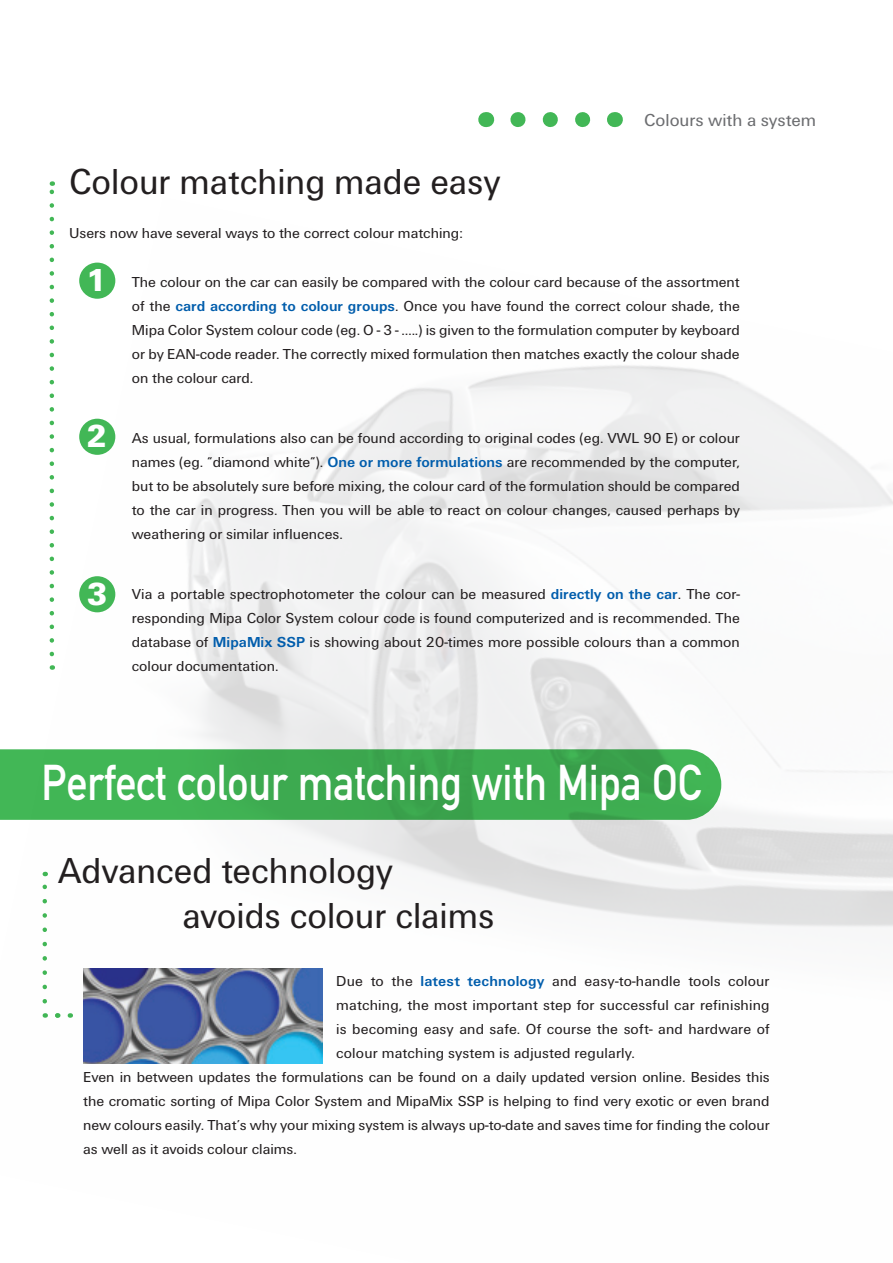
<style>
.page{position:relative;width:893px;height:1263px;background:#fff}
.page>*{position:absolute;margin:0;border:0;box-sizing:border-box;transform-origin:0 0}
.t1{font:49.5px "DIN Mittelschrift";color:#fff;scale:.85 1}
.t2{font:37.5px/45px "Unitus T";color:#231f20;scale:.95 1}
.t3{font:900 33px "Unitus T";color:#fff}
.t4{font:18px "Unitus T";color:#6c6d70}
.t5{font:15px/24px "Unitus T";color:#231f20;text-align:justify}
.s1{font-weight:700;color:#015dac}
</style>
<div class="page">
<img style="left:42px;top:204px;width:851px;height:860px">
<svg style="left:518px;top:112px;width:73px;height:15px"></svg>
<svg style="left:486px;top:112px;width:1px;height:15px"></svg>
<svg style="left:614px;top:112px;width:1px;height:15px"></svg>
<svg style="left:122px;top:577px;width:614px;height:119px;fill:#f3f3f4"></svg>
<svg style="left:0;top:749px;width:721px;height:71px;background:#40ae53"></svg>
<svg style="left:50px;top:181px;width:4px;height:473px"></svg>
<div style="left:79px;top:263px;width:36px;height:36px;background:#42b756;border-radius:50%"></div>
<div style="left:79px;top:419px;width:36px;height:36px;background:#42b756;border-radius:50%"></div>
<div style="left:79px;top:576px;width:36px;height:36px;background:#42b756;border-radius:50%"></div>
<svg style="left:118px;top:420px;width:626px;height:102px;fill:#f2f3f3"></svg>
<svg style="left:43px;top:872px;width:4px;height:129px"></svg>
<svg style="left:57px;top:1013px;width:7px;height:5px"></svg>
<img style="left:84px;top:968px;width:238px;height:95px">
<h2 class="t2" style="left:69px;top:158px;width:456px">Colour matching made easy</h2>
<p class="t4" style="left:644px;top:109px;width:173px">Colours with a system</p>
<p class="t5" style="left:69px;top:221px;width:395px">Users now have several ways to the correct colour matching:</p>
<p class="t5" style="left:132px;top:270px;width:609px">The colour on the car can easily be compared with the colour card because of the assortment of the <span class="s1">card according to colour groups</span>. Once you have found the correct colour shade, the Mipa Color System colour code (eg. O - 3 - …..) is given to the formulation computer by keyboard or by EAN-code reader. The correctly mixed formulation then matches exactly the colour shade on the colour card.</p>
<h3 class="t3" style="left:86px;top:261px;width:22px">1</h3>
<h3 class="t3" style="left:87px;top:416px;width:22px">2</h3>
<h3 class="t3" style="left:87px;top:575px;width:22px">3</h3>
<p class="t5" style="left:132px;top:426px;width:610px">As usual, formulations also can be found according to original codes (eg. VWL 90 E) or colour names (eg. “diamond white“). <span class="s1">One or more formulations</span> are recommended by the computer, but to be absolutely sure before mixing, the colour card of the formulation should be compared to the car in progress. Then you will be able to react on colour changes, caused perhaps by weathering or similar influences.</p>
<p class="t5" style="left:132px;top:582px;width:610px">Via a portable spectrophotometer the colour can be measured <span class="s1">directly on the car</span>. The cor&shy;responding Mipa Color System colour code is found computerized and is recommended. The database of <span class="s1">MipaMix SSP</span> is showing about 20-times more possible colours than a common colour documentation.</p>
<h1 class="t1" style="left:41px;top:754px;width:778px">Perfect colour matching with Mipa OC</h1>
<h2 class="t2" style="left:182px;top:848px;width:330px;text-indent:-125px">Advanced technology avoids colour claims</h2>
<p class="t5" style="left:336px;top:968px;width:435px">Due to the <span class="s1">latest technology</span> and easy-to-handle tools colour matching, the most important step for successful car refinishing is becoming easy and safe. Of course the soft- and hardware of colour matching system is adjusted regularly.</p>
<p class="t5" style="left:83px;top:1064px;width:688px">Even in between updates the formulations can be found on a daily updated version online. Besides this the cromatic sorting of Mipa Color System and MipaMix SSP is helping to find very exotic or even brand new colours easily. That’s why your mixing system is always up-to-date and saves time for finding the colour as well as it avoids colour claims.</p>
</div>
